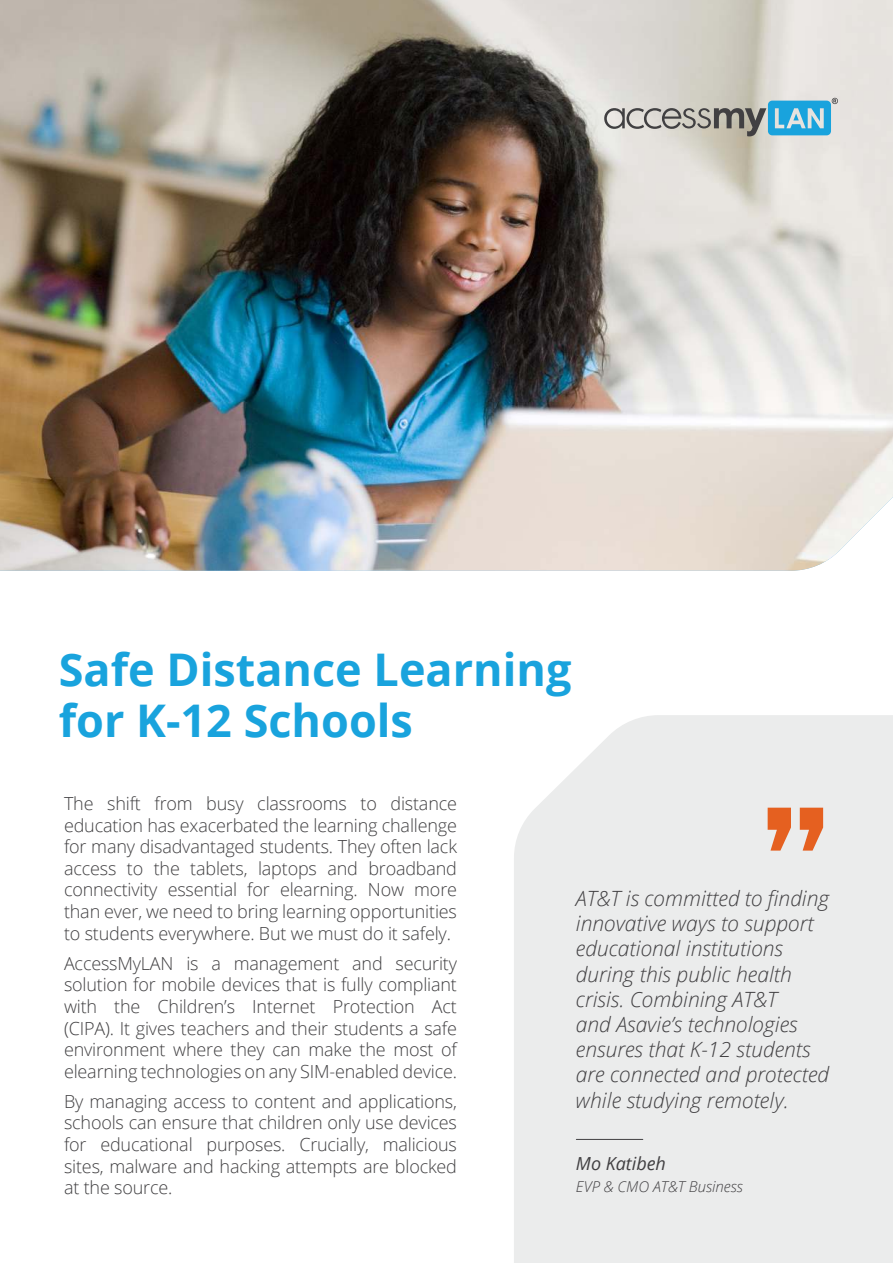
<style>
.page{position:relative;width:893px;height:1263px;background:#fff}
.page>*{position:absolute;margin:0;border:0;box-sizing:border-box;transform-origin:0 0}
.t1{font:700 45px/51px "Open Sans";color:#19a3dd}
.t2{font:italic 300 21px/25.2px "Open Sans";color:#414042}
.t3{font:300 18px/21.6px "Open Sans";letter-spacing:-.01em;color:#414042;text-align:justify}
.t4{font:italic 18px "Open Sans";color:#414042}
.t5{font:italic 300 15px "Open Sans";color:#414042}
</style>
<div class="page">
<img style="left:0;top:0;width:893px;height:571px">
<div style="left:514px;top:715px;width:379px;height:548px;background:#ebecec"></div>
<hr style="left:576px;top:1139px;width:67px;height:1px;background:#414042">
<svg style="left:768px;top:808px;width:55px;height:43px;background:#e7946c"></svg>
<svg style="left:604px;top:98px;width:234px;height:38px;background:#9bb4ba"></svg>
<h1 class="t1" style="left:59px;top:648px;width:514px">Safe Distance Learning for K-12 Schools</h1>
<p class="t3" style="left:64px;top:794px;width:395px">The shift from busy classrooms to distance education has exacerbated the learning challenge for many disadvantaged students. They often lack access to the tablets, laptops and broadband connectivity essential for elearning. Now more than ever, we need to bring learning opportunities to students everywhere. But we must do it safely.</p>
<p class="t3" style="left:64px;top:954px;width:395px">AccessMyLAN is a management and security solution for mobile devices that is fully compliant with the Children’s Internet Protection Act (CIPA). It gives teachers and their students a safe environment where they can make the most of elearning technologies on any SIM-enabled device.</p>
<p class="t3" style="left:64px;top:1092px;width:394px">By managing access to content and applications, schools can ensure that children only use devices for educational purposes. Crucially, malicious sites, malware and hacking attempts are blocked at the source.</p>
<p class="t2" style="left:576px;top:885px;width:255px">AT&amp;T is committed to finding innovative ways to support educational institutions during this public health crisis. Combining AT&amp;T<br>and Asavie’s technologies ensures that K-12 students are connected and protected while studying remotely.</p>
<p class="t4" style="left:576px;top:1153px;width:92px">Mo Katibeh</p>
<p class="t5" style="left:576px;top:1176px;width:168px">EVP &amp; CMO AT&amp;T Business</p>
</div>
